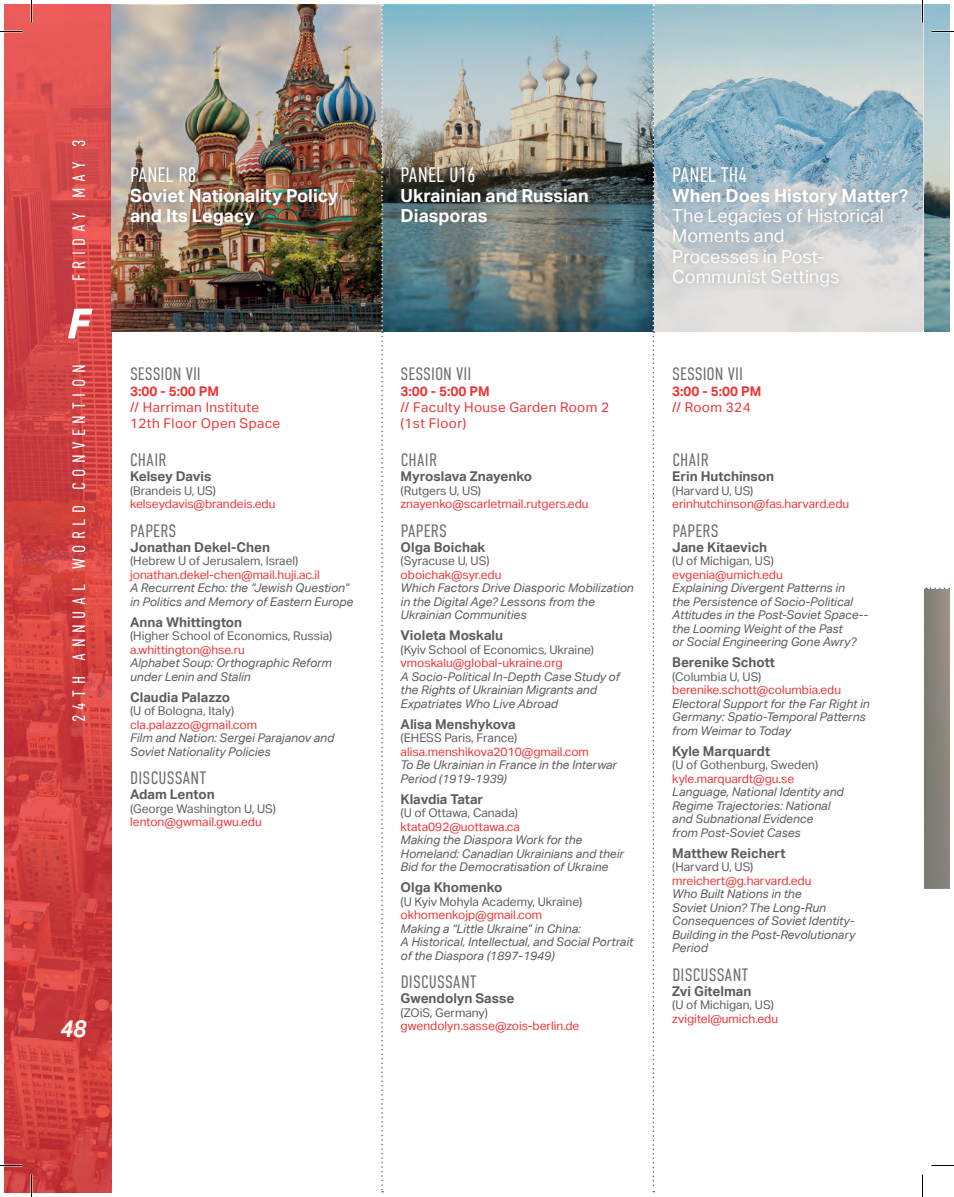
<style>
.page{position:relative;width:954px;height:1197px;background:#fff}
.page>*{position:absolute;margin:0;border:0;box-sizing:border-box;transform-origin:0 0}
.t1{font:italic 700 54px "Proxima Nova Cond";color:#fff}
.t2{font:italic 700 24px "Aktiv Grotesk";color:#fff;scale:.9 1}
.t3{font:300 21px "DIN Condensed";color:#fff}
.t4{font:300 18px "DIN Condensed";letter-spacing:.01em;color:#6e6d6e}
.t5{font:700 18px/20.2px "Aktiv Grotesk";color:#fff}
.t6{font:18px/20.2px "Aktiv Grotesk";color:#fff}
.t7{font:300 18px "DIN Condensed";letter-spacing:.31em;color:#fff}
.t8{font:700 13.5px "Aktiv Grotesk";color:#5b5d5f}
.t9{font:13.5px/16.2px "Aktiv Grotesk";letter-spacing:.03em;color:#ee3536}
.t10{font:700 13.5px "Aktiv Grotesk";color:#ee3536}
.t11{font:italic 12px/13.5px "Aktiv Grotesk";color:#5b5d5f}
.t12{font:12px "Aktiv Grotesk";color:#ee3536}
.t13{font:12px "Aktiv Grotesk";color:#5b5d5f}
</style>
<div class="page">
<img style="left:4px;top:4px;width:107px;height:1188px">
<img style="left:111px;top:5px;width:542px;height:327px">
<svg style="left:654px;top:5px;width:268px;height:327px;background:#b0c7cf"></svg>
<div style="left:123px;top:158px;width:223px;height:76px;background:#5b5d5f;opacity:.45"></div>
<div style="left:394px;top:158px;width:202px;height:76px;background:#5b5d5f;opacity:.45"></div>
<svg style="left:381px;top:4px;width:2px;height:1188px"></svg>
<svg style="left:653px;top:4px;width:1px;height:1188px"></svg>
<div style="left:665px;top:158px;width:251px;height:136px;background:#5b5d5f;opacity:.45"></div>
<svg style="left:923px;top:4px;width:27px;height:326px;background:#98b2b5"></svg>
<svg style="left:926px;top:588px;width:24px;height:1px"></svg>
<div style="left:924px;top:589px;width:26px;height:299px;background:linear-gradient(to right,#797a70,#938982)"></div>
<svg style="left:0;top:31px;width:22px;height:1px"></svg>
<svg style="left:932px;top:31px;width:22px;height:1px"></svg>
<svg style="left:0;top:1165px;width:22px;height:1px"></svg>
<svg style="left:932px;top:1165px;width:22px;height:1px"></svg>
<svg style="left:31px;top:0;width:1px;height:22px"></svg>
<svg style="left:31px;top:1174px;width:1px;height:23px"></svg>
<svg style="left:922px;top:0;width:1px;height:22px"></svg>
<svg style="left:922px;top:1174px;width:1px;height:23px"></svg>
<h3 class="t7" style="left:69px;top:281px;width:143px;rotate:-90deg">FRIDAY MAY 3</h3>
<h1 class="t1" style="left:68px;top:291px;width:24px">F</h1>
<h3 class="t7" style="left:69px;top:722px;width:359px;rotate:-90deg">24TH ANNUAL WORLD CONVENTION</h3>
<h3 class="t3" style="left:130px;top:163px;width:68px">PANEL R8</h3>
<h3 class="t5" style="left:130px;top:185px;width:209px">Soviet Nationality Policy and Its Legacy</h3>
<h3 class="t4" style="left:130px;top:364px;width:72px">SESSION VII</h3>
<p class="t10" style="left:130px;top:383px;width:91px">3:00 - 5:00 PM</p>
<p class="t9" style="left:130px;top:399px;width:152px">// Harriman Institute<br>12th Floor Open Space</p>
<h3 class="t4" style="left:130px;top:450px;width:38px">CHAIR</h3>
<p class="t8" style="left:130px;top:468px;width:83px">Kelsey Davis</p>
<p class="t13" style="left:130px;top:484px;width:87px">(Brandeis U, US)</p>
<p class="t12" style="left:130px;top:497px;width:147px">kelseydavis@brandeis.edu</p>
<h3 class="t4" style="left:130px;top:521px;width:48px">PAPERS</h3>
<p class="t8" style="left:130px;top:539px;width:142px">Jonathan Dekel-Chen</p>
<p class="t13" style="left:130px;top:554px;width:170px">(Hebrew U of Jerusalem, Israel)</p>
<p class="t12" style="left:130px;top:568px;width:191px">jonathan.dekel-chen@mail.huji.ac.il</p>
<p class="t11" style="left:130px;top:581px;width:225px">A Recurrent Echo: the “Jewish Question” in Politics and Memory of Eastern Europe</p>
<p class="t8" style="left:130px;top:614px;width:114px">Anna Whittington</p>
<p class="t13" style="left:130px;top:629px;width:204px">(Higher School of Economics, Russia)</p>
<p class="t12" style="left:130px;top:643px;width:116px">a.whittington@hse.ru</p>
<p class="t11" style="left:130px;top:656px;width:203px">Alphabet Soup: Orthographic Reform under Lenin and Stalin</p>
<p class="t8" style="left:130px;top:689px;width:101px">Claudia Palazzo</p>
<p class="t13" style="left:130px;top:704px;width:106px">(U of Bologna, Italy)</p>
<p class="t12" style="left:130px;top:718px;width:128px">cla.palazzo@gmail.com</p>
<p class="t11" style="left:130px;top:731px;width:206px">Film and Nation: Sergei Parajanov and<br>Soviet Nationality Policies</p>
<h3 class="t4" style="left:130px;top:768px;width:78px">DISCUSSANT</h3>
<p class="t8" style="left:130px;top:786px;width:86px">Adam Lenton</p>
<p class="t13" style="left:130px;top:802px;width:147px">(George Washington U, US)</p>
<p class="t12" style="left:130px;top:815px;width:133px">lenton@gwmail.gwu.edu</p>
<h2 class="t2" style="left:60px;top:1014px;width:30px">48</h2>
<h3 class="t3" style="left:401px;top:163px;width:77px">PANEL U16</h3>
<h3 class="t5" style="left:401px;top:185px;width:190px">Ukrainian and Russian<br>Diasporas</h3>
<h3 class="t3" style="left:672px;top:163px;width:76px">PANEL TH4</h3>
<h3 class="t5" style="left:672px;top:185px;width:238px">When Does History Matter?</h3>
<h3 class="t6" style="left:672px;top:205px;width:213px">The Legacies of Historical<br>Moments and<br>Processes in Post-<br>Communist Settings</h3>
<h3 class="t4" style="left:401px;top:364px;width:72px">SESSION VII</h3>
<p class="t10" style="left:401px;top:383px;width:91px">3:00 - 5:00 PM</p>
<p class="t9" style="left:401px;top:399px;width:210px">// Faculty House Garden Room 2 (1st Floor)</p>
<h3 class="t4" style="left:672px;top:364px;width:72px">SESSION VII</h3>
<p class="t10" style="left:672px;top:383px;width:91px">3:00 - 5:00 PM</p>
<p class="t9" style="left:672px;top:399px;width:80px">// Room 324</p>
<h3 class="t4" style="left:401px;top:450px;width:38px">CHAIR</h3>
<p class="t8" style="left:401px;top:468px;width:133px">Myroslava Znayenko</p>
<p class="t13" style="left:401px;top:484px;width:82px">(Rutgers U, US)</p>
<p class="t12" style="left:401px;top:497px;width:190px">znayenko@scarletmail.rutgers.edu</p>
<h3 class="t4" style="left:401px;top:521px;width:48px">PAPERS</h3>
<p class="t8" style="left:401px;top:539px;width:86px">Olga Boichak</p>
<p class="t13" style="left:401px;top:554px;width:90px">(Syracuse U, US)</p>
<p class="t12" style="left:401px;top:568px;width:102px">oboichak@syr.edu</p>
<p class="t11" style="left:401px;top:581px;width:235px">Which Factors Drive Diasporic Mobilization in the Digital Age? Lessons from the<br>Ukrainian Communities</p>
<p class="t8" style="left:401px;top:627px;width:104px">Violeta Moskalu</p>
<p class="t13" style="left:401px;top:643px;width:195px">(Kyiv School of Economics, Ukraine)</p>
<p class="t12" style="left:401px;top:656px;width:163px">vmoskalu@global-ukraine.org</p>
<p class="t11" style="left:401px;top:670px;width:221px">A Socio-Political In-Depth Case Study of the Rights of Ukrainian Migrants and<br>Expatriates Who Live Abroad</p>
<p class="t8" style="left:401px;top:716px;width:117px">Alisa Menshykova</p>
<p class="t13" style="left:401px;top:731px;width:118px">(EHESS Paris, France)</p>
<p class="t12" style="left:401px;top:745px;width:190px">alisa.menshikova2010@gmail.com</p>
<p class="t11" style="left:401px;top:758px;width:218px">To Be Ukrainian in France in the Interwar<br>Period (1919-1939)</p>
<p class="t8" style="left:401px;top:791px;width:84px">Klavdia Tatar</p>
<p class="t13" style="left:401px;top:806px;width:119px">(U of Ottawa, Canada)</p>
<p class="t12" style="left:401px;top:820px;width:121px">ktata092@uottawa.ca</p>
<p class="t11" style="left:401px;top:833px;width:225px">Making the Diaspora Work for the<br>Homeland: Canadian Ukrainians and their<br>Bid for the Democratisation of Ukraine</p>
<p class="t8" style="left:401px;top:879px;width:104px">Olga Khomenko</p>
<p class="t13" style="left:401px;top:895px;width:183px">(U Kyiv Mohyla Academy, Ukraine)</p>
<p class="t12" style="left:401px;top:908px;width:143px">okhomenkojp@gmail.com</p>
<p class="t11" style="left:401px;top:922px;width:234px">Making a “Little Ukraine” in China:<br>A Historical, Intellectual, and Social Portrait of the Diaspora (1897-1949)</p>
<h3 class="t4" style="left:401px;top:972px;width:78px">DISCUSSANT</h3>
<p class="t8" style="left:401px;top:990px;width:115px">Gwendolyn Sasse</p>
<p class="t13" style="left:401px;top:1006px;width:89px">(ZOiS, Germany)</p>
<p class="t12" style="left:401px;top:1019px;width:180px">gwendolyn.sasse@zois-berlin.de</p>
<h3 class="t4" style="left:672px;top:450px;width:38px">CHAIR</h3>
<p class="t8" style="left:672px;top:468px;width:103px">Erin Hutchinson</p>
<p class="t13" style="left:672px;top:484px;width:83px">(Harvard U, US)</p>
<p class="t12" style="left:672px;top:497px;width:179px">erinhutchinson@fas.harvard.edu</p>
<h3 class="t4" style="left:672px;top:521px;width:48px">PAPERS</h3>
<p class="t8" style="left:672px;top:539px;width:96px">Jane Kitaevich</p>
<p class="t13" style="left:672px;top:554px;width:103px">(U of Michigan, US)</p>
<p class="t12" style="left:672px;top:568px;width:112px">evgenia@umich.edu</p>
<p class="t11" style="left:672px;top:581px;width:197px">Explaining Divergent Patterns in<br>the Persistence of Socio-Political Attitudes in the Post-Soviet Space-- the Looming Weight of the Past<br>or Social Engineering Gone Awry?</p>
<p class="t8" style="left:672px;top:654px;width:104px">Berenike Schott</p>
<p class="t13" style="left:672px;top:670px;width:91px">(Columbia U, US)</p>
<p class="t12" style="left:672px;top:683px;width:170px">berenike.schott@columbia.edu</p>
<p class="t11" style="left:672px;top:697px;width:199px">Electoral Support for the Far Right in<br>Germany: Spatio-Temporal Patterns from Weimar to Today</p>
<p class="t8" style="left:672px;top:743px;width:99px">Kyle Marquardt</p>
<p class="t13" style="left:672px;top:758px;width:147px">(U of Gothenburg, Sweden)</p>
<p class="t12" style="left:672px;top:772px;width:123px">kyle.marquardt@gu.se</p>
<p class="t11" style="left:672px;top:785px;width:173px">Language, National Identity and<br>Regime Trajectories: National and Subnational Evidence<br>from Post-Soviet Cases</p>
<p class="t8" style="left:672px;top:845px;width:115px">Matthew Reichert</p>
<p class="t13" style="left:672px;top:860px;width:83px">(Harvard U, US)</p>
<p class="t12" style="left:672px;top:874px;width:141px">mreichert@g.harvard.edu</p>
<p class="t11" style="left:672px;top:887px;width:185px">Who Built Nations in the<br>Soviet Union? The Long-Run<br>Consequences of Soviet Identity-<br>Building in the Post-Revolutionary<br>Period</p>
<h3 class="t4" style="left:672px;top:965px;width:78px">DISCUSSANT</h3>
<p class="t8" style="left:672px;top:983px;width:81px">Zvi Gitelman</p>
<p class="t13" style="left:672px;top:998px;width:103px">(U of Michigan, US)</p>
<p class="t12" style="left:672px;top:1012px;width:107px">zvigitel@umich.edu</p>
</div>
